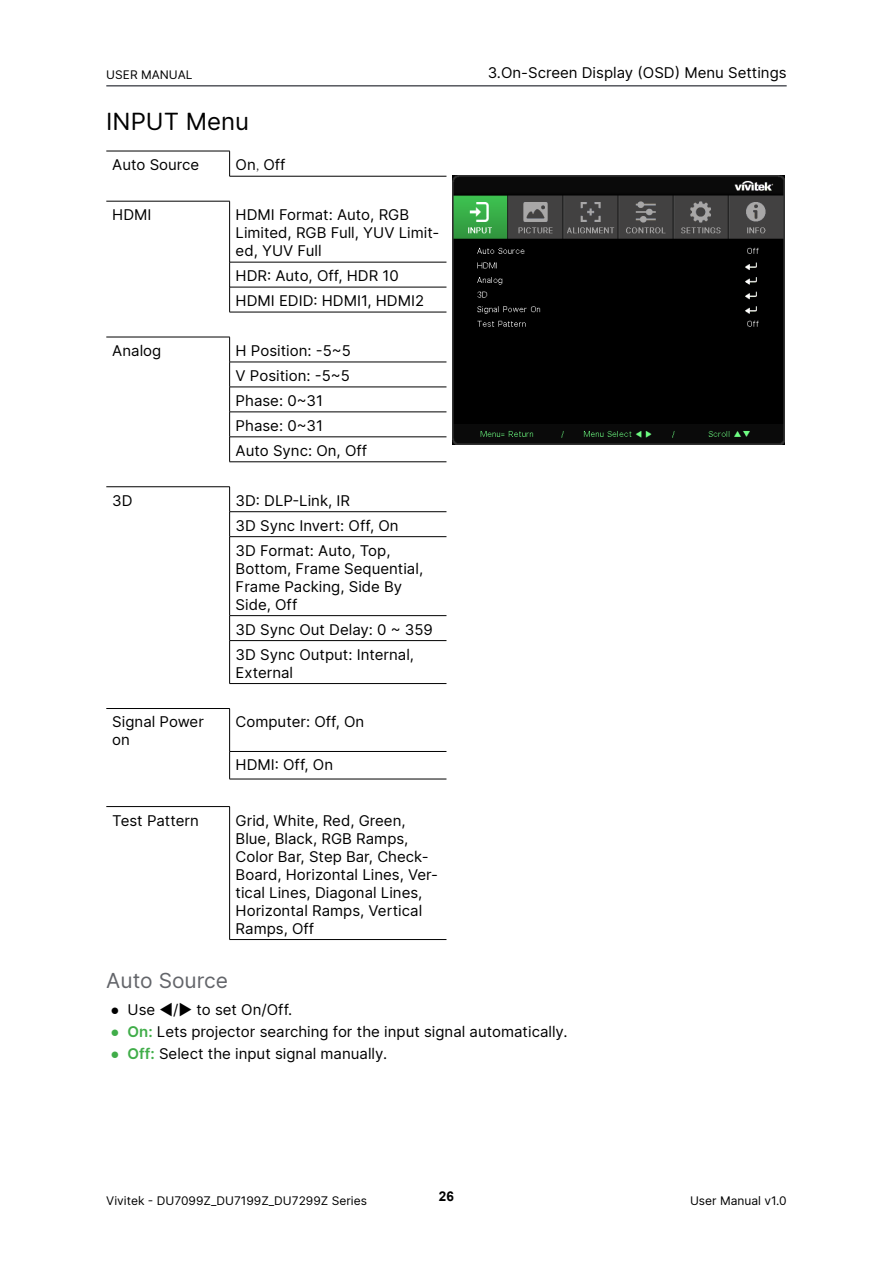
<style>
.page{position:relative;width:893px;height:1263px;background:#fff}
.page>*{position:absolute;margin:0;border:0;box-sizing:border-box;transform-origin:0 0}
.t1{font:24px "Delta Sans";color:#000}
.t2{font:21px "Delta Sans";color:#63656a}
.Paragraph_No_Style{font:15px/18px "Delta Sans";color:#000}
.t3{font:700 13.5px "Arial";color:#000}
.t4{font:12px "Delta Sans";color:#000}
.s1{font-family:"Adobe Ming Std";font-weight:300}
.s2{font-family:"Arial";font-weight:700}
.s3{font-family:"Arial";font-weight:700;color:#40ad49}
.s4{font-weight:600;color:#40ad49}
</style>
<div class="page">
<hr style="left:106px;top:85px;width:681px;height:2px;background:#56585e">
<hr style="left:106px;top:151px;width:124px;height:1px;background:#000">
<svg style="left:229px;top:151px;width:1px;height:25px"></svg>
<hr style="left:229px;top:176px;width:217px;height:1px;background:#000">
<hr style="left:229px;top:201px;width:1px;height:61px;background:#000">
<svg style="left:229px;top:262px;width:1px;height:50px"></svg>
<hr style="left:230px;top:262px;width:216px;height:1px;background:#000">
<hr style="left:230px;top:287px;width:216px;height:1px;background:#000">
<hr style="left:229px;top:312px;width:217px;height:1px;background:#000">
<hr style="left:229px;top:362px;width:217px;height:1px;background:#000">
<hr style="left:229px;top:387px;width:217px;height:1px;background:#000">
<hr style="left:229px;top:412px;width:217px;height:1px;background:#000">
<hr style="left:229px;top:437px;width:217px;height:1px;background:#000">
<svg style="left:229px;top:338px;width:1px;height:123px"></svg>
<hr style="left:229px;top:461px;width:217px;height:1px;background:#000">
<hr style="left:229px;top:511px;width:217px;height:1px;background:#000">
<svg style="left:229px;top:487px;width:1px;height:49px"></svg>
<hr style="left:229px;top:536px;width:217px;height:1px;background:#000">
<hr style="left:229px;top:537px;width:1px;height:78px;background:#000">
<svg style="left:229px;top:616px;width:1px;height:24px"></svg>
<hr style="left:229px;top:641px;width:1px;height:42px;background:#000">
<hr style="left:229px;top:709px;width:1px;height:42px;background:#000">
<hr style="left:229px;top:751px;width:217px;height:1px;background:#000">
<svg style="left:229px;top:752px;width:1px;height:27px"></svg>
<hr style="left:229px;top:779px;width:217px;height:1px;background:#000">
<hr style="left:229px;top:807px;width:1px;height:132px;background:#000">
<hr style="left:229px;top:939px;width:217px;height:1px;background:#000">
<hr style="left:106px;top:201px;width:124px;height:1px;background:#000">
<hr style="left:106px;top:337px;width:124px;height:1px;background:#000">
<hr style="left:106px;top:708px;width:124px;height:1px;background:#000">
<hr style="left:229px;top:615px;width:217px;height:1px;background:#000">
<hr style="left:229px;top:640px;width:217px;height:1px;background:#000">
<hr style="left:229px;top:683px;width:217px;height:1px;background:#000">
<hr style="left:106px;top:806px;width:124px;height:1px;background:#000">
<hr style="left:106px;top:486px;width:124px;height:1px;background:#000">
<img style="left:452px;top:175px;width:332px;height:270px">
<p class="t4" style="left:106px;top:66px;width:88px">USER MANUAL</p>
<h2 class="t1" style="left:106px;top:103px;width:144px">INPUT Menu</h2>
<p class="Paragraph_No_Style" style="left:112px;top:155px;width:89px">Auto Source</p>
<p class="Paragraph_No_Style" style="left:236px;top:155px;width:51px">On<span class="s1">,</span> Off</p>
<p class="Paragraph_No_Style" style="left:112px;top:205px;width:41px">HDMI</p>
<p class="Paragraph_No_Style" style="left:236px;top:205px;width:205px">HDMI Format: Auto, RGB<br>Limited, RGB Full, YUV Limit&shy;ed, YUV Full</p>
<p class="Paragraph_No_Style" style="left:236px;top:266px;width:165px">HDR: Auto, Off, HDR 10</p>
<p class="Paragraph_No_Style" style="left:236px;top:291px;width:190px">HDMI EDID: HDMI1, HDMI2</p>
<p class="Paragraph_No_Style" style="left:112px;top:341px;width:51px">Analog</p>
<p class="Paragraph_No_Style" style="left:236px;top:341px;width:117px">H Position: -5~5</p>
<p class="Paragraph_No_Style" style="left:236px;top:366px;width:116px">V Position: -5~5</p>
<p class="Paragraph_No_Style" style="left:236px;top:391px;width:89px">Phase: 0~31</p>
<p class="Paragraph_No_Style" style="left:236px;top:416px;width:89px">Phase: 0~31</p>
<p class="Paragraph_No_Style" style="left:236px;top:441px;width:133px">Auto Sync: On, Off</p>
<p class="Paragraph_No_Style" style="left:112px;top:491px;width:22px">3D</p>
<p class="Paragraph_No_Style" style="left:236px;top:491px;width:116px">3D: DLP-Link, IR</p>
<p class="Paragraph_No_Style" style="left:236px;top:516px;width:164px">3D Sync Invert: Off, On</p>
<p class="Paragraph_No_Style" style="left:236px;top:541px;width:189px">3D Format: Auto, Top,<br>Bottom, Frame Sequential,<br>Frame Packing, Side By<br>Side, Off</p>
<p class="Paragraph_No_Style" style="left:236px;top:620px;width:199px">3D Sync Out Delay: 0 ~ 359</p>
<p class="Paragraph_No_Style" style="left:236px;top:645px;width:180px">3D Sync Output: Internal,<br>External</p>
<p class="Paragraph_No_Style" style="left:112px;top:713px;width:93px">Signal Power on</p>
<p class="Paragraph_No_Style" style="left:236px;top:713px;width:130px">Computer: Off, On</p>
<p class="Paragraph_No_Style" style="left:236px;top:756px;width:99px">HDMI: Off, On</p>
<p class="Paragraph_No_Style" style="left:488px;top:64px;width:300px">3.On-Screen Display (OSD) Menu Settings</p>
<p class="Paragraph_No_Style" style="left:112px;top:811px;width:88px">Test Pattern</p>
<p class="Paragraph_No_Style" style="left:236px;top:811px;width:204px">Grid, White, Red, Green,<br>Blue, Black, RGB Ramps,<br>Color Bar, Step Bar, Check-<br>Board, Horizontal Lines, Ver&shy;tical Lines, Diagonal Lines,<br>Horizontal Ramps, Vertical<br>Ramps, Off</p>
<h3 class="t2" style="left:106px;top:965px;width:123px">Auto Source</h3>
<p class="Paragraph_No_Style" style="left:111px;top:1000px;width:183px"><span class="s2">●</span> Use ◄/► to set On/Off.</p>
<p class="Paragraph_No_Style" style="left:111px;top:1022px;width:459px"><span class="s3">●</span> <span class="s4">On:</span> Lets projector searching for the input signal automatically.</p>
<p class="Paragraph_No_Style" style="left:111px;top:1044px;width:278px"><span class="s3">●</span> <span class="s4">Off:</span> Select the input signal manually.</p>
<p class="t4" style="left:106px;top:1192px;width:262px">Vivitek - DU7099Z_DU7199Z_DU7299Z Series</p>
<p class="t3" style="left:439px;top:1186px;width:17px">26</p>
<p class="t4" style="left:690px;top:1192px;width:98px">User Manual v1.0</p>
</div>
